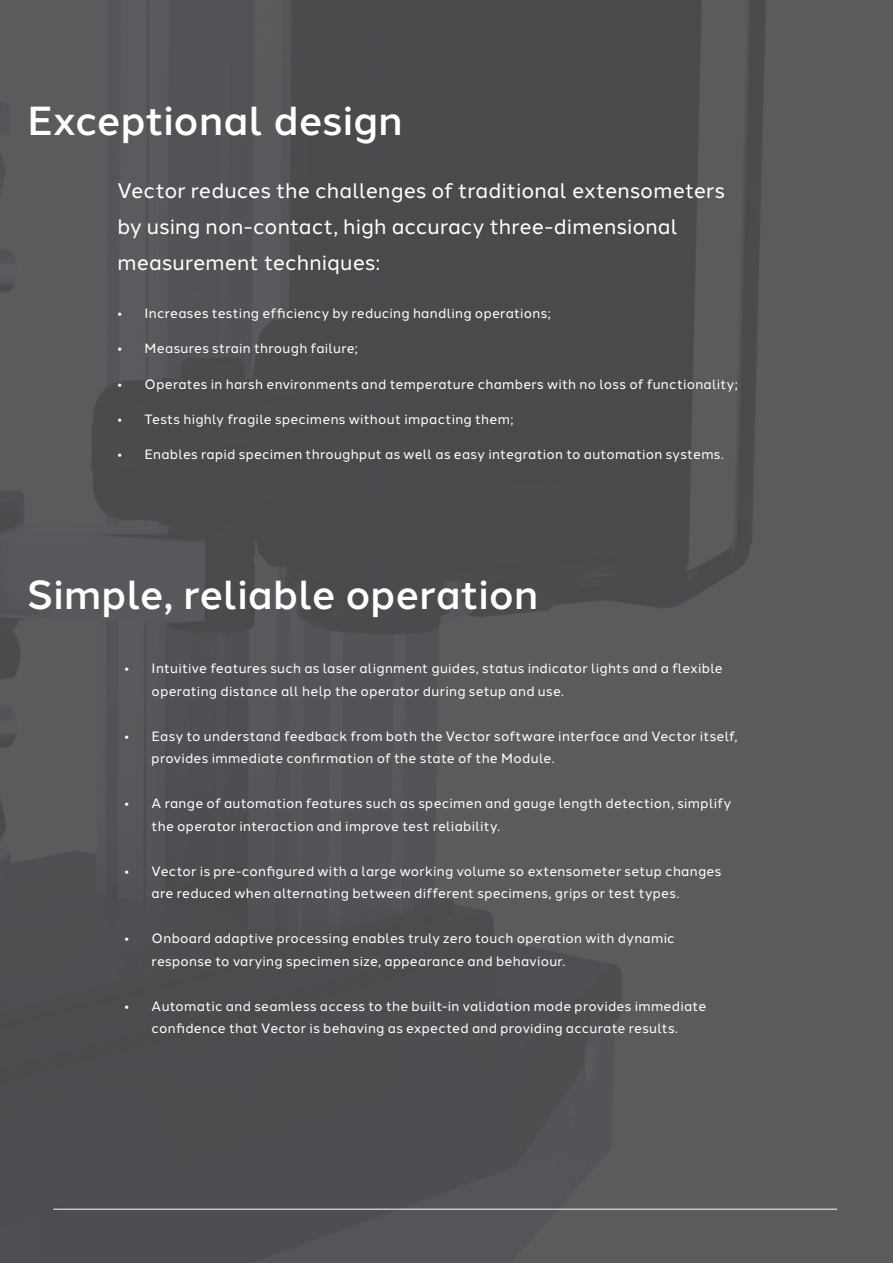
<style>
.page{position:relative;width:893px;height:1263px;background:#fff}
.page>*{position:absolute;margin:0;border:0;box-sizing:border-box;transform-origin:0 0}
.t1{font:500 40.5px "Halcom";color:#fff}
.t2{font:21px/36px "Halcom";letter-spacing:.005em;color:#fff}
.t3{font:13.5px/22.5px "Halcom";letter-spacing:.02em;color:#fff}
</style>
<div class="page">
<img style="left:0;top:0;width:893px;height:1263px">
<hr style="left:53px;top:1209px;width:784px;height:1px;background:#fff">
<p class="t1" style="left:27px;top:89px;width:377px">Exceptional design</p>
<p class="t2" style="left:118px;top:171px;width:609px">Vector reduces the challenges of traditional extensometers by using non-contact, high accuracy three-dimensional measurement techniques:</p>
<p class="t3" style="left:118px;top:301px;width:435px">• Increases testing efficiency by reducing handling operations;</p>
<p class="t3" style="left:118px;top:336px;width:242px">• Measures strain through failure;</p>
<p class="t3" style="left:118px;top:371px;width:622px">• Operates in harsh environments and temperature chambers with no loss of functionality;</p>
<p class="t3" style="left:118px;top:407px;width:397px">• Tests highly fragile specimens without impacting them;</p>
<p class="t3" style="left:118px;top:442px;width:608px">• Enables rapid specimen throughput as well as easy integration to automation systems.</p>
<p class="t1" style="left:27px;top:563px;width:513px">Simple, reliable operation</p>
<p class="t3" style="left:152px;top:656px;width:573px;text-indent:-27px">• Intuitive features such as laser alignment guides, status indicator lights and a flexible operating distance all help the operator during setup and use.</p>
<p class="t3" style="left:152px;top:723px;width:587px;text-indent:-27px">• Easy to understand feedback from both the Vector software interface and Vector itself, provides immediate confirmation of the state of the Module.</p>
<p class="t3" style="left:152px;top:791px;width:581px;text-indent:-27px">• A range of automation features such as specimen and gauge length detection, simplify the operator interaction and improve test reliability.</p>
<p class="t3" style="left:152px;top:858px;width:571px;text-indent:-27px">• Vector is pre-configured with a large working volume so extensometer setup changes are reduced when alternating between different specimens, grips or test types.</p>
<p class="t3" style="left:152px;top:926px;width:525px;text-indent:-27px">• Onboard adaptive processing enables truly zero touch operation with dynamic response to varying specimen size, appearance and behaviour.</p>
<p class="t3" style="left:125px;top:993px;width:583px;text-align:center">• Automatic and seamless access to the built-in validation mode provides immediate confidence that Vector is behaving as expected and providing accurate results.</p>
</div>
